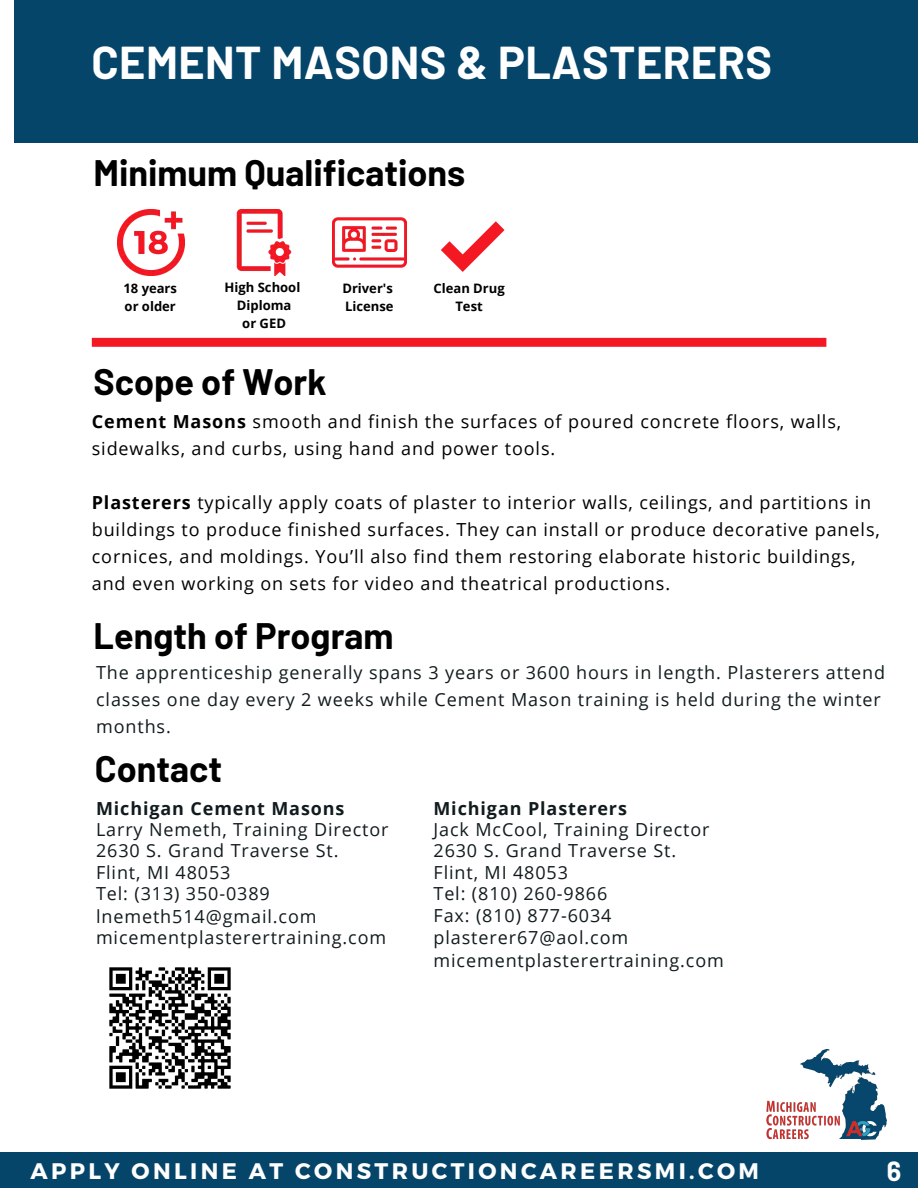
<style>
.page{position:relative;width:918px;height:1188px;background:#fff}
.page>*{position:absolute;margin:0;border:0;box-sizing:border-box;transform-origin:0 0}
.t1{font:700 45px "Barlow";letter-spacing:.01em;color:#fff}
.t2{font:700 36px "Barlow";color:#000}
.t3{font:700 27px "Barlow";color:#fff}
.t4{font:700 22.5px "Montserrat";letter-spacing:.15em;color:#fff}
.t5{font:18px/27px "Open Sans";letter-spacing:.05em;color:#111b1e}
.t6{font:18px/27px "Open Sans";letter-spacing:.05em;color:#000}
.t7{font:700 18px "Open Sans";letter-spacing:.05em;color:#111b1e}
.t8{font:700 13.05px/18px "Open Sans";color:#000}
.s1{font-weight:700}
</style>
<div class="page">
<div style="left:15px;top:0;width:903px;height:143px;background:#05456a"></div>
<div style="left:0;top:1153px;width:918px;height:35px;background:#05456a"></div>
<img style="left:766px;top:1050px;width:121px;height:90px">
<svg style="left:441px;top:221px;width:64px;height:51px"></svg>
<img style="left:118px;top:209px;width:66px;height:66px">
<img style="left:236px;top:209px;width:56px;height:66px">
<img style="left:332px;top:217px;width:74px;height:51px">
<svg style="left:92px;top:338px;width:734px;height:9px;background:#f41d27"></svg>
<img style="left:109px;top:967px;width:122px;height:122px">
<p class="t1" style="left:91px;top:34px;width:682px">CEMENT MASONS &amp; PLASTERERS</p>
<p class="t2" style="left:94px;top:150px;width:373px">Minimum Qualifications</p>
<p class="t8" style="left:225px;top:278px;width:77px">High School</p>
<p class="t8" style="left:237px;top:296px;width:56px">Diploma</p>
<p class="t8" style="left:242px;top:314px;width:45px">or GED</p>
<p class="t8" style="left:123px;top:279px;width:55px">18 years or older</p>
<p class="t8" style="left:342px;top:279px;width:52px">Driver's</p>
<p class="t8" style="left:345px;top:297px;width:50px">License</p>
<p class="t2" style="left:94px;top:359px;width:234px">Scope of Work</p>
<p class="t8" style="left:433px;top:279px;width:73px">Clean Drug</p>
<p class="t8" style="left:455px;top:297px;width:29px">Test</p>
<p class="t6" style="left:92px;top:407px;width:751px"><span class="s1">Cement Masons</span> smooth and finish the surfaces of poured concrete floors, walls, sidewalks, and curbs, using hand and power tools.</p>
<p class="t6" style="left:92px;top:488px;width:790px"><span class="s1">Plasterers</span> typically apply coats of plaster to interior walls, ceilings, and partitions in buildings to produce finished surfaces. They can install or produce decorative panels, cornices, and moldings. You’ll also find them restoring elaborate historic buildings, and even working on sets for video and theatrical productions.</p>
<p class="t2" style="left:94px;top:613px;width:301px">Length of Program</p>
<p class="t5" style="left:96px;top:659px;width:791px">The apprenticeship generally spans 3 years or 3600 hours in length. Plasterers attend classes one day every 2 weeks while Cement Mason training is held during the winter months.</p>
<p class="t2" style="left:95px;top:746px;width:129px">Contact</p>
<p class="t7" style="left:96px;top:795px;width:250px">Michigan Cement Masons</p>
<p class="t5" style="left:96px;top:816px;width:294px">Larry Nemeth, Training Director</p>
<p class="t5" style="left:96px;top:837px;width:244px">2630 S. Grand Traverse St.</p>
<p class="t5" style="left:96px;top:858px;width:136px">Flint, MI 48053</p>
<p class="t5" style="left:96px;top:880px;width:175px">Tel: (313) 350-0389</p>
<p class="t5" style="left:96px;top:902px;width:222px">lnemeth514@gmail.com</p>
<p class="t5" style="left:96px;top:924px;width:292px">micementplasterertraining.com</p>
<p class="t7" style="left:433px;top:795px;width:195px">Michigan Plasterers</p>
<p class="t5" style="left:433px;top:816px;width:278px">Jack McCool, Training Director</p>
<p class="t5" style="left:433px;top:837px;width:244px">2630 S. Grand Traverse St.</p>
<p class="t5" style="left:433px;top:858px;width:136px">Flint, MI 48053</p>
<p class="t5" style="left:433px;top:880px;width:175px">Tel: (810) 260-9866</p>
<p class="t5" style="left:433px;top:901px;width:179px">Fax: (810) 877-6034</p>
<p class="t5" style="left:433px;top:924px;width:196px">plasterer67@aol.com</p>
<p class="t5" style="left:433px;top:946px;width:292px">micementplasterertraining.com</p>
<p class="t4" style="left:30px;top:1156px;width:730px">APPLY ONLINE AT CONSTRUCTIONCAREERSMI.COM</p>
<p class="t3" style="left:887px;top:1154px;width:16px">6</p>
</div>
